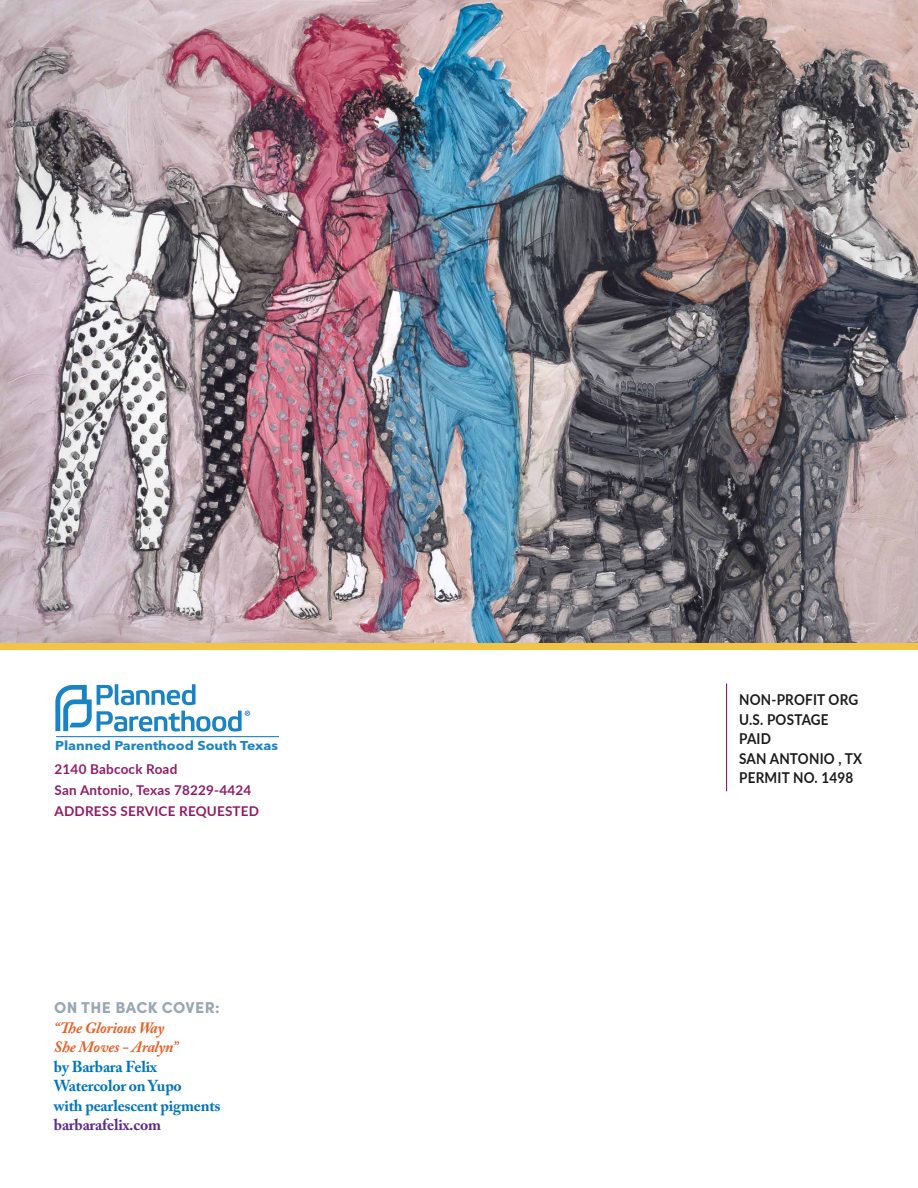
<style>
.page{position:relative;width:918px;height:1188px;background:#fff}
.page>*{position:absolute;margin:0;border:0;box-sizing:border-box;transform-origin:0 0}
.t1{font:700 15.75px/19.5px "Adobe Caslon Pro";letter-spacing:-.015em;color:#0076c0}
.t2{font:italic 700 15.75px/19.5px "Adobe Caslon Pro";letter-spacing:-.015em;color:#e86025}
.t3{font:700 15.75px "Adobe Caslon Pro";letter-spacing:-.015em;color:#5c2d91}
.t4{font:900 15.75px "Sofia Pro";letter-spacing:.025em;color:#99a8b2}
.t5{font:700 15px/19.5px "Lato";letter-spacing:.015em;color:#000;scale:.9 1}
.t6{font:700 13.5px/21px "Lato";letter-spacing:.015em;color:#840055}
.t7{font:700 12.75px "Avenir Next";color:#0076c0;scale:1.1 1}
</style>
<div class="page">
<img style="left:0;top:0;width:918px;height:643px">
<hr style="left:56px;top:736px;width:223px;height:1px;background:#0076c0">
<svg style="left:55px;top:684px;width:195px;height:48px"></svg>
<hr style="left:726px;top:684px;width:1px;height:107px;background:#840055">
<div style="left:0;top:643px;width:918px;height:7px;background:#f3c348"></div>
<p class="t7" style="left:55px;top:734px;width:204px">Planned Parenthood South Texas</p>
<p class="t6" style="left:55px;top:758px;width:206px">2140 Babcock Road<br>San Antonio, Texas 78229-4424<br>ADDRESS SERVICE REQUESTED</p>
<p class="t4" style="left:54px;top:995px;width:167px">ON THE BACK COVER:</p>
<p class="t2" style="left:54px;top:1018px;width:125px">“The Glorious Way<br>She Moves - Aralyn”</p>
<p class="t1" style="left:54px;top:1057px;width:168px">by Barbara Felix<br>Watercolor on Yupo<br>with pearlescent pigments</p>
<p class="t3" style="left:54px;top:1116px;width:109px">barbarafelix.com</p>
<p class="t5" style="left:739px;top:690px;width:138px">NON-PROFIT ORG<br>U.S. POSTAGE<br>PAID<br>SAN ANTONIO , TX<br>PERMIT NO. 1498</p>
</div>
